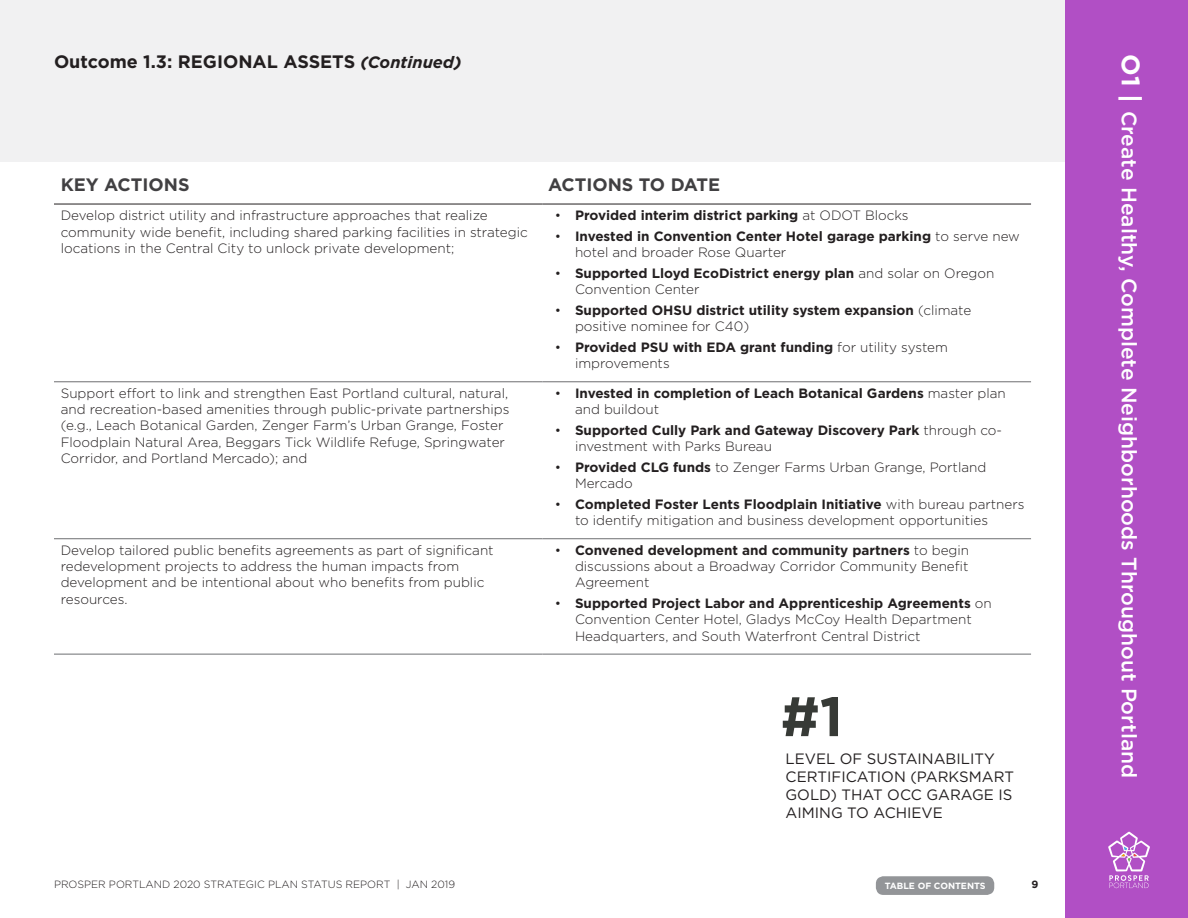
<style>
.page{position:relative;width:1188px;height:918px;background:#fff}
.page>*{position:absolute;margin:0;border:0;box-sizing:border-box;transform-origin:0 0}
.t1{font:700 55.5px "Gotham";color:#373a36}
.t2{font:500 21px "Gotham";color:#fff}
.t3{font:700 18px "Gotham";color:#231f20}
.t4{font:700 18px "Gotham";color:#414042}
.t5{font:15px/18px "Gotham";color:#231f20}
.t6{font:300 13.5px/16.2px "Gotham";color:#231f20}
.t7{font:700 13.5px/16.2px "Gotham";color:#231f20}
.t8{font:300 10.5px "Gotham";color:#231f20}
.t9{font:700 10.5px "Gotham";color:#231f20}
.t10{font:700 9px "Gotham";color:#fff}
.s1{font-style:italic;font-size:16.5px}
.s2{font-weight:300}
.s3{font-weight:700}
.s4{font-weight:700;font-size:25.5px}
</style>
<div class="page">
<div style="left:0;top:0;width:1066px;height:162px;background:#f1f1f2"></div>
<div style="left:1066px;top:0;width:122px;height:918px;background:#b14fc5"></div>
<svg style="left:1108px;top:832px;width:42px;height:56px"></svg>
<hr style="left:54px;top:382px;width:489px;height:1px;background:#6d6e71">
<hr style="left:543px;top:382px;width:488px;height:1px;background:#6d6e71">
<hr style="left:54px;top:538px;width:489px;height:1px;background:#6d6e71">
<hr style="left:543px;top:538px;width:488px;height:1px;background:#6d6e71">
<hr style="left:54px;top:654px;width:489px;height:1px;background:#6d6e71">
<hr style="left:543px;top:654px;width:488px;height:1px;background:#6d6e71">
<hr style="left:54px;top:204px;width:489px;height:1px;background:#231f20">
<hr style="left:543px;top:204px;width:488px;height:1px;background:#231f20">
<div style="left:876px;top:876px;width:118px;height:19px;background:#939598;border-radius:7px"></div>
<h3 class="t3" style="left:54px;top:50px;width:409px">Outcome 1.3: REGIONAL ASSETS <span class="s1">(Continued)</span></h3>
<h3 class="t4" style="left:61px;top:172px;width:130px">KEY ACTIONS</h3>
<h3 class="t4" style="left:548px;top:172px;width:174px">ACTIONS TO DATE</h3>
<p class="t6" style="left:61px;top:207px;width:469px">Develop district utility and infrastructure approaches that realize community wide benefit, including shared parking facilities in strategic locations in the Central City to unlock private development;</p>
<p class="t7" style="left:555px;top:207px;width:355px"><span class="s2">•</span> Provided interim district parking <span class="s2">at ODOT Blocks</span></p>
<p class="t7" style="left:575px;top:228px;width:446px;text-indent:-20px"><span class="s2">•</span> Invested in Convention Center Hotel garage parking <span class="s2">to serve new hotel and broader Rose Quarter</span></p>
<p class="t7" style="left:575px;top:265px;width:421px;text-indent:-20px"><span class="s2">•</span> Supported Lloyd EcoDistrict energy plan <span class="s2">and solar on Oregon<br>Convention Center</span></p>
<p class="t7" style="left:575px;top:302px;width:398px;text-indent:-20px"><span class="s2">•</span> Supported OHSU district utility system expansion <span class="s2">(climate positive nominee for C40)</span></p>
<p class="t7" style="left:575px;top:339px;width:374px;text-indent:-20px"><span class="s2">•</span> Provided PSU with EDA grant funding <span class="s2">for utility system improvements</span></p>
<p class="t6" style="left:61px;top:385px;width:450px">Support effort to link and strengthen East Portland cultural, natural, and recreation-based amenities through public-private partnerships (e.g., Leach Botanical Garden, Zenger Farm’s Urban Grange, Foster Floodplain Natural Area, Beggars Tick Wildlife Refuge, Springwater Corridor, and Portland Mercado); and</p>
<p class="t7" style="left:575px;top:385px;width:432px;text-indent:-20px"><span class="s2">•</span> Invested in completion of Leach Botanical Gardens <span class="s2">master plan and buildout</span></p>
<p class="t7" style="left:575px;top:422px;width:429px;text-indent:-20px"><span class="s2">•</span> Supported Cully Park and Gateway Discovery Park <span class="s2">through co&shy;investment with Parks Bureau</span></p>
<p class="t6" style="left:575px;top:459px;width:413px;text-indent:-20px">• <span class="s3">Provided CLG funds</span> to Zenger Farms Urban Grange, Portland<br>Mercado</p>
<p class="t6" style="left:575px;top:496px;width:451px;text-indent:-20px">• <span class="s3">Completed Foster Lents Floodplain Initiative</span> with bureau partners to identify mitigation and business development opportunities</p>
<p class="t6" style="left:61px;top:542px;width:434px">Develop tailored public benefits agreements as part of significant redevelopment projects to address the human impacts from development and be intentional about who benefits from public resources.</p>
<p class="t6" style="left:575px;top:542px;width:396px;text-align:justify;text-indent:-20px">• <span class="s3">Convened development and community partners</span> to begin discussions about a Broadway Corridor Community Benefit Agreement</p>
<p class="t6" style="left:575px;top:595px;width:418px;text-indent:-20px">• <span class="s3">Supported Project Labor and Apprenticeship Agreements</span> on<br>Convention Center Hotel, Gladys McCoy Health Department<br>Headquarters, and South Waterfront Central District</p>
<h1 class="t1" style="left:781px;top:680px;width:64px">#1</h1>
<p class="t5" style="left:786px;top:750px;width:230px">LEVEL OF SUSTAINABILITY<br>CERTIFICATION (PARKSMART<br>GOLD) THAT OCC GARAGE IS<br>AIMING TO ACHIEVE</p>
<p class="t8" style="left:54px;top:878px;width:403px">PROSPER PORTLAND 2020 STRATEGIC PLAN STATUS REPORT | JAN 2019</p>
<p class="t9" style="left:1032px;top:878px;width:8px">9</p>
<p class="t10" style="left:885px;top:880px;width:102px">TABLE OF CONTENTS</p>
<h2 class="t2" style="left:1143px;top:54px;width:725px;rotate:90deg"><span class="s4">O1 |</span> Create Healthy, Complete Neighborhoods Throughout Portland</h2>
</div>
